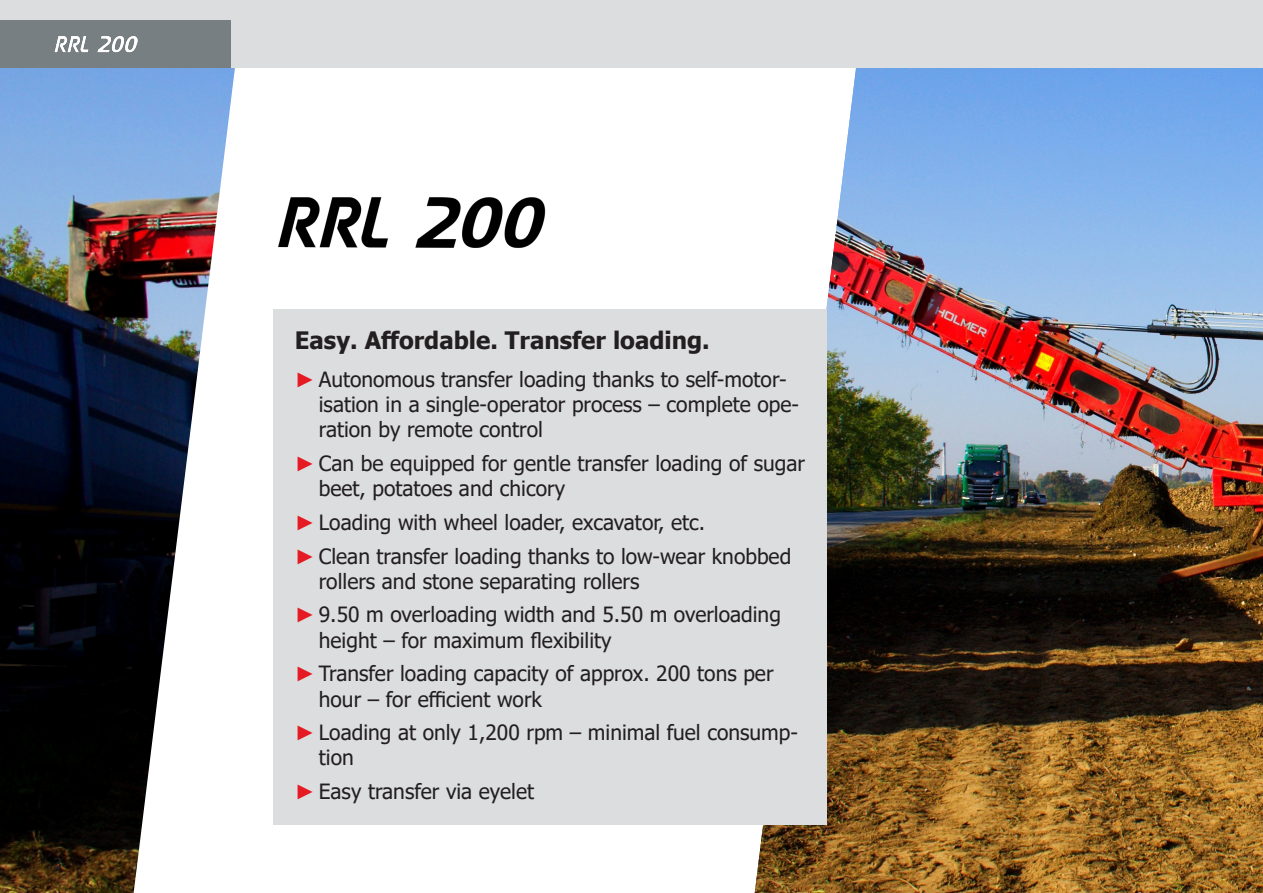
<style>
.page{position:relative;width:1263px;height:893px;background:#fff}
.page>*{position:absolute;margin:0;border:0;box-sizing:border-box;transform-origin:0 0}
.Tagline{font:700 24px "Tahoma";color:#231f20}
.t1{font:21px/25.2px "Tahoma";color:#231f20}
.t2{font:15px "Tahoma";color:#231f20}
.s1{color:#e51a23}
</style>
<div class="page">
<img style="left:755px;top:68px;width:508px;height:825px">
<img style="left:278px;top:197px;width:268px;height:51px">
<img style="left:0;top:68px;width:235px;height:825px">
<div style="left:274px;top:309px;width:553px;height:516px;background:#dcdddf"></div>
<div style="left:0;top:0;width:1263px;height:68px;background:#dcdddf"></div>
<div style="left:0;top:20px;width:217px;height:48px;background:#777f82"></div>
<div style="left:41px;top:20px;width:190px;height:48px;background:#777f82"></div>
<img style="left:54px;top:36px;width:83px;height:16px">
<p class="t2" style="left:54px;top:853px;width:10px">3</p>
<p class="Tagline" style="left:295px;top:323px;width:416px">Easy. Affordable. Transfer loading.</p>
<p class="t1" style="left:319px;top:368px;width:482px;text-indent:-24px"><span class="s1">►</span>Autonomous transfer loading thanks to self-motor&shy;isation in a single-operator process – complete ope&shy;ration by remote control</p>
<p class="t1" style="left:319px;top:452px;width:488px;text-indent:-24px"><span class="s1">►</span>Can be equipped for gentle transfer loading of sugar beet, potatoes and chicory</p>
<p class="t1" style="left:295px;top:511px;width:412px"><span class="s1">►</span>Loading with wheel loader, excavator, etc.</p>
<p class="t1" style="left:319px;top:544px;width:474px;text-indent:-24px"><span class="s1">►</span>Clean transfer loading thanks to low-wear knobbed rollers and stone separating rollers</p>
<p class="t1" style="left:319px;top:603px;width:464px;text-indent:-24px"><span class="s1">►</span>9.50 m overloading width and 5.50 m overloading height – for maximum flexibility</p>
<p class="t1" style="left:319px;top:662px;width:456px;text-indent:-24px"><span class="s1">►</span>Transfer loading capacity of approx. 200 tons per hour – for efficient work</p>
<p class="t1" style="left:319px;top:721px;width:481px;text-indent:-24px"><span class="s1">►</span>Loading at only 1,200 rpm – minimal fuel consump&shy;tion</p>
<p class="t1" style="left:295px;top:780px;width:241px"><span class="s1">►</span>Easy transfer via eyelet</p>
</div>
